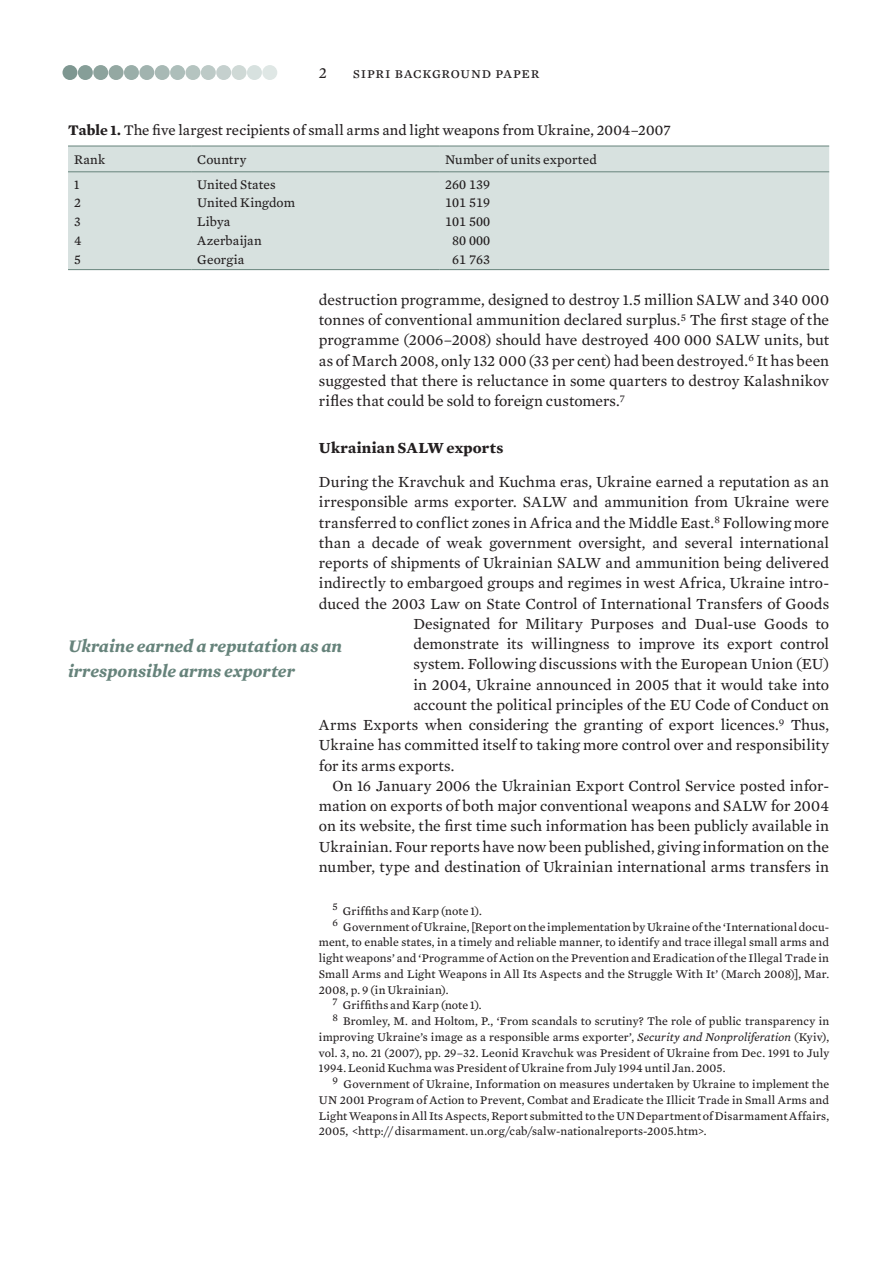
<style>
.page{position:relative;width:893px;height:1263px;background:#fff}
.page>*{position:absolute;margin:0;border:0;box-sizing:border-box;transform-origin:0 0}
.t1{font:italic 700 18px/25.5px "Mercury Text G2";color:#66837b}
.t2{font:15.75px/20.2px "Mercury Text G2";color:#231f20;text-align:justify}
.t3{font:15.75px "Mercury Text G2 Roman SC";letter-spacing:.045em;color:#231f20}
.t4{font:700 15.75px "Mercury Text G2";letter-spacing:.015em;color:#231f20}
.t5{font:15px "Mercury Text G3";letter-spacing:.005em;color:#231f20}
.t6{font:13.5px "Mercury Text G3";letter-spacing:.01em;color:#231f20}
.t7{font:13.5px "Mercury Numeric G3";color:#231f20}
.t8{font:12px "Mercury Text G3";letter-spacing:.015em;color:#231f20}
.s1{font-weight:700}
.s2{font-style:italic}
</style>
<div class="page">
<div style="left:262px;top:65px;width:15px;height:15px;background:#dfe7e5;border-radius:50%"></div>
<div style="left:247px;top:65px;width:15px;height:15px;background:#d7e1df;border-radius:50%"></div>
<div style="left:232px;top:65px;width:15px;height:15px;background:#cfd9d6;border-radius:50%"></div>
<div style="left:216px;top:65px;width:15px;height:15px;background:#c5d0ce;border-radius:50%"></div>
<div style="left:201px;top:65px;width:15px;height:15px;background:#bdcac7;border-radius:50%"></div>
<div style="left:185px;top:65px;width:15px;height:15px;background:#b5c4c0;border-radius:50%"></div>
<div style="left:170px;top:65px;width:15px;height:15px;background:#adbeba;border-radius:50%"></div>
<div style="left:155px;top:65px;width:15px;height:15px;background:#a8b9b5;border-radius:50%"></div>
<div style="left:139px;top:65px;width:15px;height:15px;background:#a1b3af;border-radius:50%"></div>
<div style="left:124px;top:65px;width:15px;height:15px;background:#9aaea9;border-radius:50%"></div>
<div style="left:109px;top:65px;width:15px;height:15px;background:#94a8a2;border-radius:50%"></div>
<div style="left:93px;top:65px;width:15px;height:15px;background:#8da39d;border-radius:50%"></div>
<div style="left:78px;top:65px;width:15px;height:15px;background:#869e98;border-radius:50%"></div>
<div style="left:63px;top:65px;width:14px;height:15px;background:#7e9791;border-radius:50%"></div>
<div style="left:68px;top:147px;width:761px;height:122px;background:#d7e1df"></div>
<hr style="left:68px;top:146px;width:123px;height:1px;background:#66837b">
<hr style="left:68px;top:172px;width:123px;height:1px;background:#66837b">
<hr style="left:191px;top:146px;width:248px;height:1px;background:#66837b">
<hr style="left:439px;top:146px;width:390px;height:1px;background:#66837b">
<hr style="left:191px;top:172px;width:248px;height:1px;background:#66837b">
<hr style="left:439px;top:172px;width:390px;height:1px;background:#66837b">
<hr style="left:68px;top:269px;width:123px;height:1px;background:#66837b">
<hr style="left:191px;top:269px;width:248px;height:1px;background:#66837b">
<hr style="left:439px;top:269px;width:390px;height:1px;background:#66837b">
<p class="t3" style="left:353px;top:63px;width:188px">sipri background paper</p>
<p class="t5" style="left:68px;top:121px;width:604px"><span class="s1">Table 1.</span> The five largest recipients of small arms and light weapons from Ukraine, 2004–2007</p>
<p class="t6" style="left:74px;top:151px;width:33px">Rank</p>
<p class="t6" style="left:197px;top:151px;width:51px">Country</p>
<p class="t6" style="left:445px;top:151px;width:153px">Number of units exported</p>
<p class="t6" style="left:74px;top:176px;width:7px">1</p>
<p class="t6" style="left:197px;top:176px;width:80px">United States</p>
<p class="t7" style="left:445px;top:176px;width:47px">260 139</p>
<p class="t6" style="left:74px;top:194px;width:9px">2</p>
<p class="t6" style="left:197px;top:194px;width:99px">United Kingdom</p>
<p class="t7" style="left:445px;top:194px;width:47px">101 519</p>
<p class="t6" style="left:74px;top:213px;width:8px">3</p>
<p class="t6" style="left:197px;top:213px;width:35px">Libya</p>
<p class="t7" style="left:445px;top:213px;width:47px">101 500</p>
<p class="t6" style="left:74px;top:232px;width:9px">4</p>
<p class="t6" style="left:197px;top:232px;width:66px">Azerbaijan</p>
<p class="t7" style="left:452px;top:232px;width:40px">80 000</p>
<p class="t6" style="left:74px;top:251px;width:8px">5</p>
<p class="t6" style="left:197px;top:251px;width:49px">Georgia</p>
<p class="t7" style="left:452px;top:251px;width:40px">61 763</p>
<p class="t2" style="left:319px;top:289px;width:512px">destruction programme, designed to destroy 1.5 million SALW and 340 000 tonnes of conventional ammunition declared surplus. The first stage of the programme (2006–2008) should have destroyed 400 000 SALW units, but as of March 2008, only 132 000 (33 per cent) had been destroyed. It has been suggested that there is reluctance in some quarters to destroy Kalashnikov rifles that could be sold to foreign customers.</p>
<p class="t4" style="left:319px;top:438px;width:186px">Ukrainian SALW exports</p>
<p class="t2" style="left:319px;top:471px;width:512px">During the Kravchuk and Kuchma eras, Ukraine earned a reputation as an</p>
<p class="t2" style="left:319px;top:492px;width:512px">irresponsible arms exporter. SALW and ammunition from Ukraine were</p>
<p class="t2" style="left:319px;top:512px;width:512px">trans-ferred to conflict zones in Africa and the Middle East. Following more</p>
<p class="t2" style="left:319px;top:532px;width:512px">than a decade of weak government oversight, and several international</p>
<p class="t2" style="left:319px;top:552px;width:512px">reports of ship-ments of Ukrainian SALW and ammunition being delivered</p>
<p class="t2" style="left:319px;top:573px;width:512px">indirectly to embargoed groups and regimes in west Africa, Ukraine intro-</p>
<p class="t2" style="left:319px;top:593px;width:512px">duced the 2003 Law on State Control of Inter-national Transfers of Goods</p>
<p class="t2" style="left:414px;top:613px;width:417px">Designated for Military Purposes and Dual-use Goods to</p>
<p class="t2" style="left:414px;top:633px;width:417px">demonstrate its willingness to improve its export control</p>
<p class="t2" style="left:414px;top:654px;width:417px">system. Following discussions with the European Union (EU)</p>
<p class="t2" style="left:414px;top:674px;width:417px">in 2004, Ukraine announced in 2005 that it would take into</p>
<p class="t2" style="left:414px;top:694px;width:417px">account the political principles of the EU Code of Conduct on</p>
<p class="t2" style="left:319px;top:714px;width:512px">Arms Exports when considering the granting of export licences. Thus,</p>
<p class="t2" style="left:319px;top:735px;width:512px">Ukraine has commit-ted itself to taking more control over and responsibility</p>
<p class="t2" style="left:319px;top:755px;width:137px">for its arms exports.</p>
<p class="t2" style="left:332px;top:775px;width:498px">On 16 January 2006 the Ukrainian Export Control Service posted infor-</p>
<p class="t2" style="left:319px;top:795px;width:512px">mation on exports of both major conventional weapons and SALW for 2004</p>
<p class="t2" style="left:319px;top:816px;width:512px">on its website, the first time such information has been publicly available in</p>
<p class="t2" style="left:319px;top:836px;width:512px">Ukrainian. Four reports have now been published, giving information on the</p>
<p class="t2" style="left:319px;top:856px;width:512px">number, type and destination of Ukrainian international arms transfers in</p>
<p class="t8" style="left:343px;top:903px;width:140px">Griffiths and Karp (note 1).</p>
<p class="t8" style="left:343px;top:919px;width:487px">Government of Ukraine, [Report on the implementation by Ukraine of the ‘International docu-</p>
<p class="t8" style="left:319px;top:935px;width:512px">ment, to enable states, in a timely and reliable manner, to identify and trace illegal small arms and</p>
<p class="t8" style="left:319px;top:951px;width:512px">light weapons’ and ‘Programme of Action on the Prevention and Eradication of the Illegal Trade in</p>
<p class="t8" style="left:319px;top:966px;width:512px">Small Arms and Light Weapons in All Its Aspects and the Struggle With It’ (March 2008)], Mar.</p>
<p class="t8" style="left:319px;top:982px;width:131px">2008, p. 9 (in Ukrainian).</p>
<p class="t8" style="left:343px;top:998px;width:140px">Griffiths and Karp (note 1).</p>
<p class="t8" style="left:343px;top:1014px;width:487px">Bromley, M. and Holtom, P., ‘From scandals to scrutiny? The role of public transparency in</p>
<p class="t8" style="left:319px;top:1029px;width:512px">improving Ukraine’s image as a responsible arms exporter’, <span class="s2">Security and Nonproliferation</span> (Kyiv),</p>
<p class="t8" style="left:319px;top:1045px;width:512px">vol. 3, no. 21 (2007), pp. 29–32. Leonid Kravchuk was President of Ukraine from Dec. 1991 to July</p>
<p class="t8" style="left:319px;top:1061px;width:408px">1994. Leonid Kuchma was President of Ukraine from July 1994 until Jan. 2005.</p>
<p class="t8" style="left:344px;top:1077px;width:487px">Government of Ukraine, Information on measures undertaken by Ukraine to implement the</p>
<p class="t8" style="left:319px;top:1092px;width:512px">UN 2001 Program of Action to Prevent, Combat and Eradicate the Illicit Trade in Small Arms and</p>
<p class="t8" style="left:319px;top:1108px;width:512px">Light Weapons in All Its Aspects, Report submitted to the UN Department of Disarmament Affairs,</p>
<p class="t8" style="left:319px;top:1124px;width:389px">2005, &lt;http:// disarmament. un.org/cab/salw-nationalreports-2005.htm&gt;.</p>
<p class="t1" style="left:68px;top:632px;width:276px">Ukraine earned a reputation as an irresponsible arms exporter</p>
</div>
